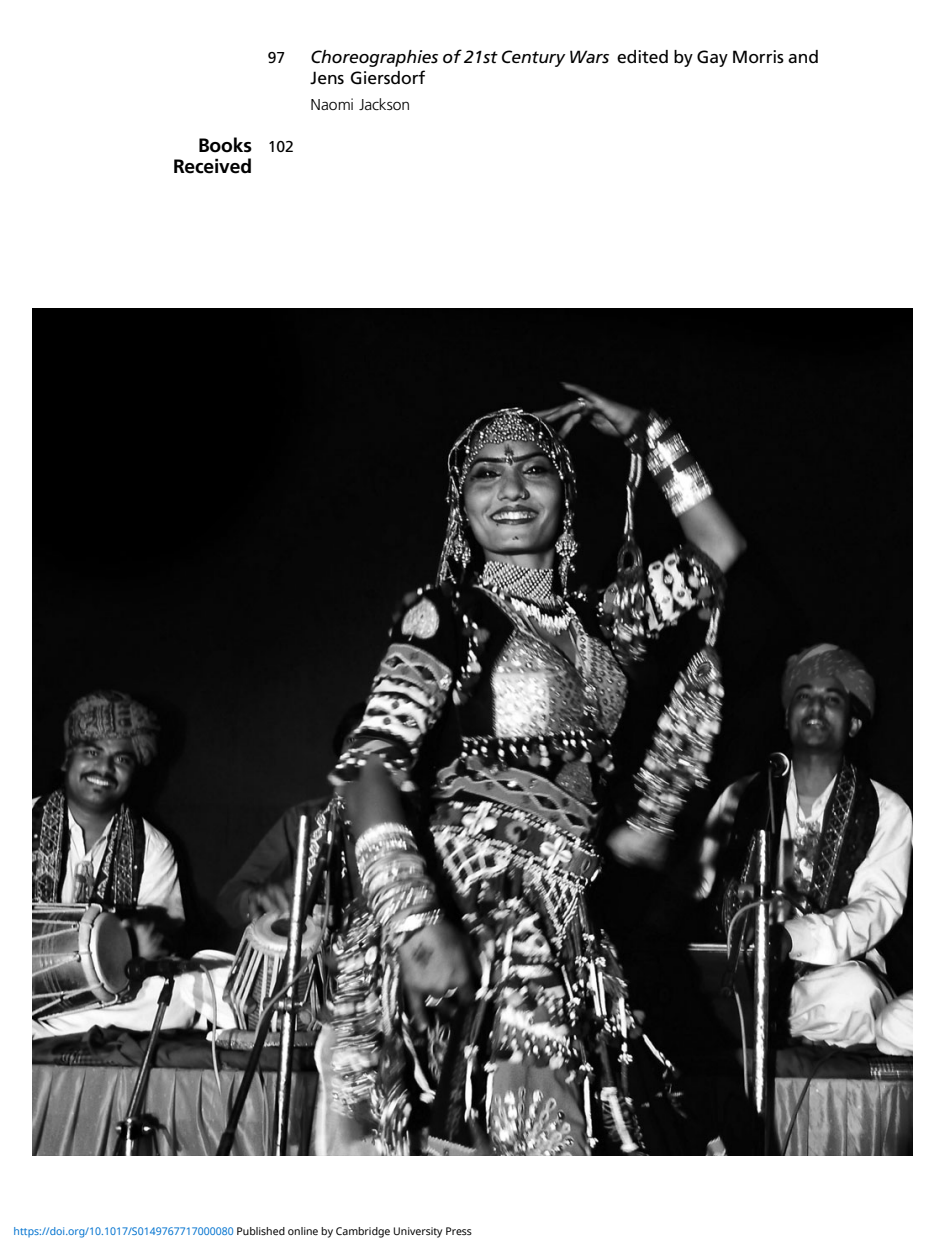
<style>
.page{position:relative;width:945px;height:1260px;background:#fff}
.page>*{position:absolute;margin:0;border:0;box-sizing:border-box;transform-origin:0 0}
.t1{font:19.25px/21px "Adv OT6 c 1 def 61.B";color:#000;text-align:right}
.t2{font:17.5px/21px "Adv OT118 e 7927";color:#000}
.t3{font:15.75px "Adv O Tebabd 7 da";color:#000}
.t4{font:15.75px "Adv OT118 e 7927";color:#000}
.t5{font:10.5px "Noto Sans";color:#0172cf}
.s1{font-family:"Adv O Tffbb 85 e 5.I"}
.s2{color:#000}
</style>
<div class="page">
<img style="left:33px;top:308px;width:879px;height:847px">
<p class="t4" style="left:268px;top:48px;width:19px">97</p>
<p class="t2" style="left:311px;top:46px;width:510px"><span class="s1">Choreographies of 21st Century Wars</span> edited by Gay Morris and<br>Jens Giersdorf</p>
<p class="t3" style="left:311px;top:98px;width:101px">Naomi Jackson</p>
<p class="t1" style="left:173px;top:135px;width:81px">Books<br>Received</p>
<p class="t4" style="left:268px;top:138px;width:28px">102</p>
<p class="t5" style="left:14px;top:1224px;width:460px">https://doi.org/10.1017/S0149767717000080 <span class="s2">Published online by Cambridge University Press</span></p>
</div>
